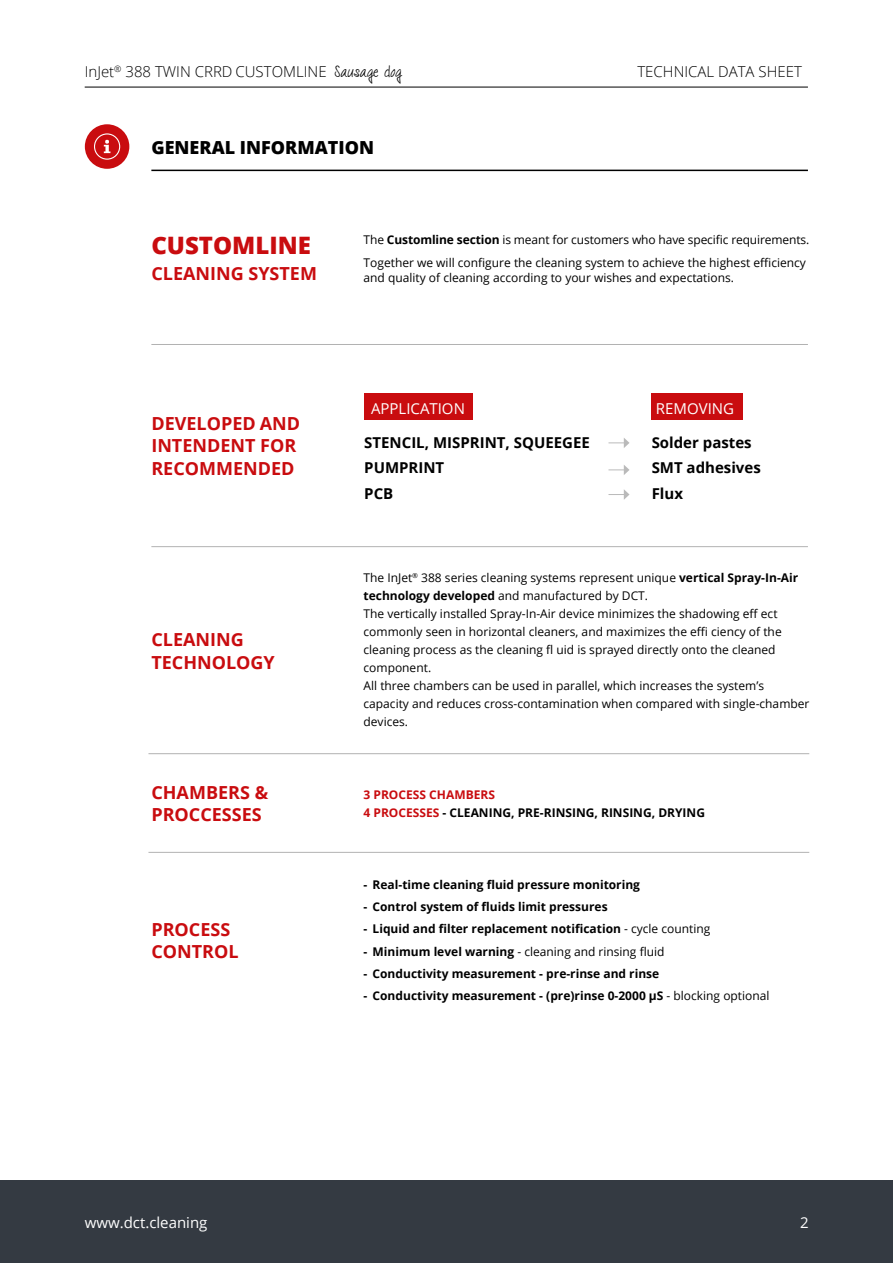
<style>
.page{position:relative;width:893px;height:1263px;background:#fff}
.page>*{position:absolute;margin:0;border:0;box-sizing:border-box;transform-origin:0 0}
.t1{font:800 24px "Open Sans";color:#c90c0f}
.t2{font:700 18px/22.5px "Open Sans";color:#c90c0f}
.t3{font:800 18px "Open Sans";color:#000}
.t4{font:700 15px "Open Sans";color:#000}
.t5{font:300 15px "Open Sans";color:#000}
.t6{font:15px "Open Sans";color:#fff}
.t7{font:12px/18px "Open Sans";color:#000}
.t8{font:700 12px/18px "Open Sans";color:#000}
.s1{font-family:"Talkingtothe Moon";font-weight:400}
.s2{font-weight:700}
.s3{color:#c90c0f}
.s4{font-weight:400}
</style>
<div class="page">
<hr style="left:85px;top:87px;width:723px;height:1px;background:#000">
<div style="left:0;top:1180px;width:893px;height:83px;background:#343a42"></div>
<hr style="left:151px;top:170px;width:657px;height:1px;background:#000">
<div style="left:85px;top:124px;width:44px;height:45px;background:#c90c0f;border-radius:50%"></div>
<svg style="left:104px;top:140px;width:6px;height:13px"></svg>
<div style="left:94px;top:133px;width:26px;height:27px;border:1px solid #fff;border-radius:50%"></div>
<hr style="left:151px;top:344px;width:657px;height:1px;background:#b2b2b2">
<hr style="left:151px;top:546px;width:657px;height:1px;background:#b2b2b2">
<hr style="left:148px;top:753px;width:661px;height:1px;background:#b2b2b2">
<hr style="left:148px;top:852px;width:661px;height:1px;background:#b2b2b2">
<div style="left:364px;top:393px;width:109px;height:27px;background:#c90c0f"></div>
<div style="left:651px;top:393px;width:91px;height:27px;background:#c90c0f"></div>
<svg style="left:608px;top:438px;width:21px;height:10px"></svg>
<svg style="left:608px;top:465px;width:21px;height:10px"></svg>
<svg style="left:608px;top:489px;width:21px;height:11px"></svg>
<p class="t5" style="left:85px;top:66px;width:319px">InJet<sup>®</sup> 388 TWIN CRRD CUSTOMLINE <span class="s1">Sausage dog</span></p>
<p class="t5" style="left:637px;top:61px;width:166px">TECHNICAL DATA SHEET</p>
<h2 class="t3" style="left:151px;top:141px;width:224px">GENERAL INFORMATION</h2>
<h1 class="t1" style="left:151px;top:237px;width:161px">CUSTOMLINE</h1>
<h2 class="t2" style="left:151px;top:264px;width:167px">CLEANING SYSTEM</h2>
<h2 class="t2" style="left:151px;top:414px;width:150px">DEVELOPED AND<br>INTENDENT FOR<br>RECOMMENDED</h2>
<h2 class="t2" style="left:151px;top:630px;width:125px">CLEANING<br>TECHNOLOGY</h2>
<h2 class="t2" style="left:151px;top:783px;width:118px">CHAMBERS &amp;<br>PROCCESSES</h2>
<h2 class="t2" style="left:151px;top:920px;width:89px">PROCESS<br>CONTROL</h2>
<p class="t7" style="left:364px;top:230px;width:447px;line-height:23px">The <span class="s2">Customline section</span> is meant for customers who have specific requirements.<br>Together we will configure the cleaning system to achieve the highest efficiency</p>
<p class="t7" style="left:364px;top:270px;width:372px">and quality of cleaning according to your wishes and expectations.</p>
<p class="t6" style="left:371px;top:402px;width:95px">APPLICATION</p>
<p class="t6" style="left:656px;top:402px;width:80px">REMOVING</p>
<p class="t4" style="left:364px;top:436px;width:227px">STENCIL, MISPRINT, SQUEEGEE</p>
<p class="t4" style="left:652px;top:436px;width:102px">Solder pastes</p>
<p class="t4" style="left:364px;top:462px;width:82px">PUMPRINT</p>
<p class="t4" style="left:652px;top:462px;width:111px">SMT adhesives</p>
<p class="t4" style="left:364px;top:487px;width:31px">PCB</p>
<p class="t4" style="left:652px;top:487px;width:33px">Flux</p>
<p class="t7" style="left:364px;top:570px;width:447px">The InJet<sup>®</sup> 388 series cleaning systems represent unique <span class="s2">vertical Spray-In-Air technology developed</span> and manufactured by DCT.<br>The vertically installed Spray-In-Air device minimizes the shadowing eff ect commonly seen in horizontal cleaners, and maximizes the effi ciency of the cleaning process as the cleaning fl uid is sprayed directly onto the cleaned component.<br>All three chambers can be used in parallel, which increases the system’s capacity and reduces cross-contamination when compared with single-chamber devices.</p>
<p class="t8" style="left:364px;top:787px;width:343px"><span class="s3">3 PROCESS CHAMBERS<br>4 PROCESSES</span> - CLEANING, PRE-RINSING, RINSING, DRYING</p>
<p class="t8" style="left:364px;top:875px;width:278px">- Real-time cleaning fluid pressure monitoring</p>
<p class="t8" style="left:364px;top:897px;width:246px">- Control system of fluids limit pressures</p>
<p class="t8" style="left:364px;top:920px;width:348px">- Liquid and filter replacement notification <span class="s4">- cycle counting</span></p>
<p class="t7" style="left:364px;top:942px;width:302px"><span class="s2">- Minimum level warning</span> - cleaning and rinsing fluid</p>
<p class="t8" style="left:364px;top:966px;width:297px">- Conductivity measurement - pre-rinse and rinse</p>
<p class="t8" style="left:364px;top:988px;width:407px">- Conductivity measurement - (pre)rinse 0-2000 µS <span class="s4">- blocking optional</span></p>
<p class="t6" style="left:85px;top:1216px;width:124px">www.dct.cleaning</p>
<p class="t6" style="left:800px;top:1216px;width:10px">2</p>
</div>
